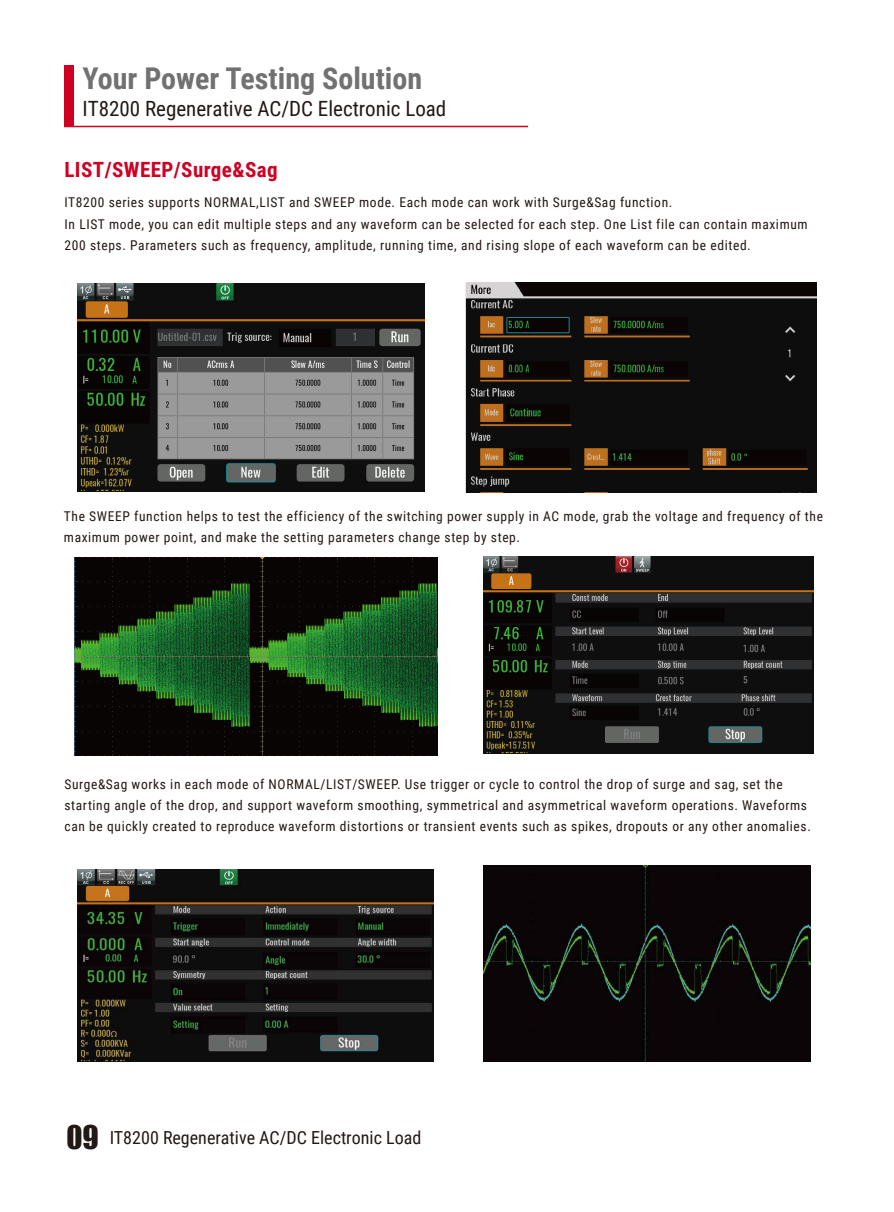
<style>
.page{position:relative;width:894px;height:1212px;background:#fff}
.page>*{position:absolute;margin:0;border:0;box-sizing:border-box;transform-origin:0 0}
.t1{font:700 30px "Roboto Condensed";color:#727171}
.t2{font:21px "Roboto Condensed";color:#221815}
.t3{font:700 21px "Roboto Condensed";letter-spacing:.02em;color:#cf0022}
.t4{font:18px "Roboto Condensed";color:#221815}
.t5{font:13.5px/21px "Roboto Condensed";letter-spacing:.045em;color:#221815}
.s1{font-family:"Impact";font-size:30px}
</style>
<div class="page">
<img style="left:74px;top:557px;width:363px;height:198px">
<img style="left:483px;top:556px;width:330px;height:198px">
<img style="left:77px;top:283px;width:348px;height:209px">
<img style="left:465px;top:283px;width:351px;height:209px">
<hr style="left:64px;top:126px;width:464px;height:1px;background:#cf0022">
<div style="left:64px;top:65px;width:9px;height:61px;background:#cf0022"></div>
<img style="left:483px;top:865px;width:326px;height:196px">
<img style="left:77px;top:870px;width:357px;height:191px">
<h1 class="t1" style="left:82px;top:58px;width:341px">Your Power Testing Solution</h1>
<h2 class="t2" style="left:82px;top:94px;width:365px">IT8200 Regenerative AC/DC Electronic Load</h2>
<h2 class="t3" style="left:64px;top:154px;width:214px">LIST/SWEEP/Surge&amp;Sag</h2>
<p class="t5" style="left:64px;top:192px;width:744px">IT8200 series supports NORMAL,LIST and SWEEP mode. Each mode can work with Surge&amp;Sag function.<br>In LIST mode, you can edit multiple steps and any waveform can be selected for each step. One List file can contain maximum<br>200 steps. Parameters such as frequency, amplitude, running time, and rising slope of each waveform can be edited.</p>
<p class="t5" style="left:64px;top:505px;width:760px">The SWEEP function helps to test the efficiency of the switching power supply in AC mode, grab the voltage and frequency of the maximum power point, and make the setting parameters change step by step.</p>
<p class="t5" style="left:64px;top:773px;width:747px">Surge&amp;Sag works in each mode of NORMAL/LIST/SWEEP. Use trigger or cycle to control the drop of surge and sag, set the starting angle of the drop, and support waveform smoothing, symmetrical and asymmetrical waveform operations. Waveforms can be quickly created to reproduce waveform distortions or transient events such as spikes, dropouts or any other anomalies.</p>
<h3 class="t4" style="left:66px;top:1125px;width:356px"><span class="s1">09</span> IT8200 Regenerative AC/DC Electronic Load</h3>
</div>
